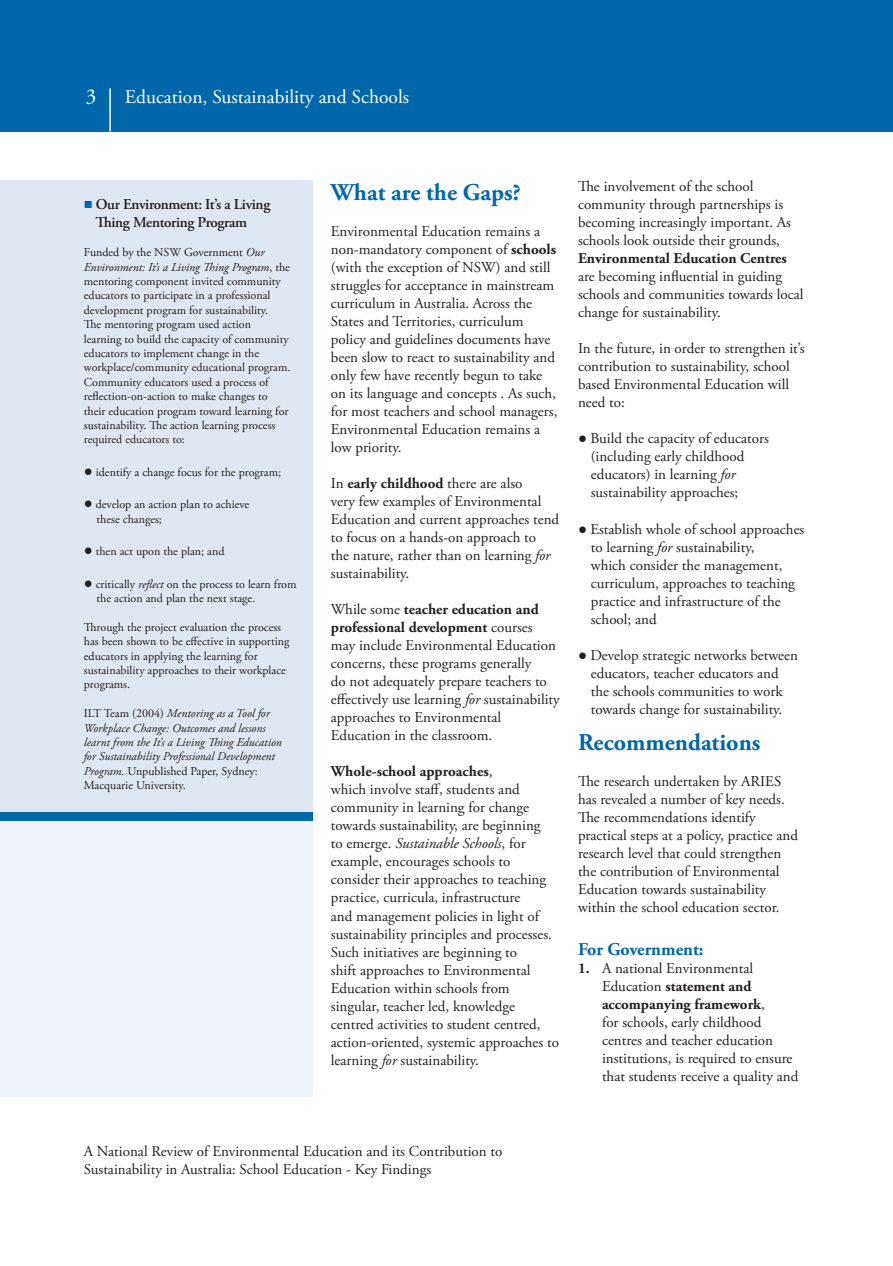
<style>
.page{position:relative;width:893px;height:1266px;background:#fff}
.page>*{position:absolute;margin:0;border:0;box-sizing:border-box;transform-origin:0 0}
.t1{font:700 24px "Adobe Garamond Pro";color:#0067aa}
.t2{font:19.5px "Adobe Garamond Pro";color:#fff}
.t3{font:700 18px "Adobe Garamond Pro";color:#0067aa}
.t4{font:15px/18px "Adobe Garamond Pro";color:#231f20}
.t5{font:600 15px/18px "Adobe Garamond Pro";letter-spacing:-.02em;color:#231f20}
.t6{font:700 15px "Adobe Garamond Pro";color:#231f20}
.t7{font:12px/14.4px "Adobe Garamond Pro";color:#231f20}
.t8{font:italic 12px/14.4px "Adobe Garamond Pro";color:#231f20}
.s1{font-family:"Garamond";font-weight:400;color:#0067aa}
.s2{font-style:italic}
.s3{font-family:"Garamond";font-size:15px}
.s4{font-style:normal}
.s5{font-weight:700}
.s6{font-family:"Garamond"}
</style>
<div class="page">
<div style="left:0;top:816px;width:313px;height:281px;background:#eef3f9"></div>
<div style="left:0;top:180px;width:313px;height:633px;background:#dfe7f3"></div>
<div style="left:0;top:811px;width:313px;height:9px;background:#0067aa"></div>
<div style="left:0;top:0;width:893px;height:131px;background:#0067aa"></div>
<hr style="left:109px;top:88px;width:2px;height:43px;background:#fff">
<h2 class="t2" style="left:125px;top:85px;width:286px">Education, Sustainability and Schools</h2>
<p class="t5" style="left:95px;top:196px;width:176px;text-indent:-12px"><span class="s1">■</span> Our Environment: It’s a Living<br>Thing Mentoring Program</p>
<p class="t7" style="left:84px;top:245px;width:208px">Funded by the NSW Government <span class="s2">Our Environment: It’s a Living Thing Program</span>, the mentoring component invited community educators to participate in a professional development program for sustainability.<br>The mentoring program used action learning to build the capacity of community educators to implement change in the workplace/community educational program.<br>Community educators used a process of reflection-on-action to make changes to their education program toward learning for sustainability. The action learning process required educators to:</p>
<p class="t7" style="left:84px;top:465px;width:199px"><span class="s3">●</span> identify a change focus for the program;</p>
<p class="t7" style="left:97px;top:497px;width:154px;text-indent:-13px"><span class="s3">●</span> develop an action plan to achieve these changes;</p>
<p class="t7" style="left:84px;top:544px;width:142px"><span class="s3">●</span> then act upon the plan; and</p>
<p class="t7" style="left:97px;top:577px;width:201px;text-indent:-13px"><span class="s3">●</span> critically <span class="s2">reflect</span> on the process to learn from the action and plan the next stage.</p>
<p class="t7" style="left:84px;top:620px;width:207px">Through the project evaluation the process has been shown to be effective in supporting educators in applying the learning for sustainability approaches to their workplace programs.</p>
<p class="t8" style="left:84px;top:706px;width:199px"><span class="s4">ILT Team (2004)</span> Mentoring as a Tool for Workplace Change: Outcomes and lessons learnt from the It’s a Living Thing Education for Sustainability Professional Development Program<span class="s4">. Unpublished Paper, Sydney:<br>Macquarie University.</span></p>
<h1 class="t1" style="left:331px;top:178px;width:191px">What are the Gaps?</h1>
<p class="t4" style="left:331px;top:223px;width:228px">Environmental Education remains a non-mandatory component of <span class="s5">schools </span>(with the exception of NSW) and still struggles for acceptance in mainstream curriculum in Australia. Across the States and Territories, curriculum policy and guidelines documents have been slow to react to sustainability and only few have recently begun to take on its language and concepts . As such, for most teachers and school managers, Environmental Education remains a low priority.</p>
<p class="t4" style="left:331px;top:475px;width:230px">In <span class="s5">early childhood</span> there are also<br>very few examples of Environmental<br>Education and current approaches tend to focus on a hands-on approach to<br>the nature, rather than on learning <span class="s2">for </span>sustainability.</p>
<p class="t4" style="left:331px;top:601px;width:230px">While some <span class="s5">teacher education and professional development</span> courses may include Environmental Education concerns, these programs generally<br>do not adequately prepare teachers to effectively use learning <span class="s2">for</span> sustainability approaches to Environmental Education in the classroom.</p>
<p class="t4" style="left:331px;top:763px;width:229px"><span class="s5">Whole-school approaches</span>,<br>which involve staff, students and community in learning for change towards sustainability, are beginning<br>to emerge. <span class="s2">Sustainable Schools</span>, for example, encourages schools to consider their approaches to teaching practice, curricula, infrastructure<br>and management policies in light of sustainability principles and processes.<br>Such initiatives are beginning to<br>shift approaches to Environmental Education within schools from singular, teacher led, knowledge centred activities to student centred, action-oriented, systemic approaches to learning <span class="s2">for</span> sustainability.</p>
<p class="t4" style="left:578px;top:178px;width:215px">The involvement of the school community through partnerships is becoming increasingly important. As schools look outside their grounds,</p>
<p class="t6" style="left:578px;top:250px;width:210px">Environmental Education Centres</p>
<p class="t4" style="left:578px;top:268px;width:227px">are becoming influential in guiding schools and communities towards local change for sustainability.</p>
<p class="t4" style="left:578px;top:340px;width:228px">In the future, in order to strengthen it’s contribution to sustainability, school based Environmental Education will need to:</p>
<p class="t4" style="left:590px;top:430px;width:180px;text-indent:-13px"><span class="s6">●</span> Build the capacity of educators (including early childhood educators) in learning <span class="s2">for </span>sustainability approaches;</p>
<p class="t4" style="left:590px;top:520px;width:215px;text-indent:-13px"><span class="s6">●</span> Establish whole of school approaches to learning <span class="s2">for</span> sustainability,<br>which consider the management, curriculum, approaches to teaching practice and infrastructure of the school; and</p>
<p class="t4" style="left:578px;top:646px;width:221px;text-align:center"><span class="s6">●</span> Develop strategic networks between educators, teacher educators and<br>the schools communities to work towards change for sustainability.</p>
<h1 class="t1" style="left:578px;top:728px;width:184px">Recommendations</h1>
<p class="t4" style="left:578px;top:772px;width:222px">The research undertaken by ARIES has revealed a number of key needs.<br>The recommendations identify practical steps at a policy, practice and research level that could strengthen the contribution of Environmental Education towards sustainability within the school education sector.</p>
<p class="t3" style="left:578px;top:938px;width:127px">For Government:</p>
<p class="t4" style="left:602px;top:959px;width:198px;text-indent:-24px"><span class="s5">1.</span> A national Environmental<br>Education <span class="s5">statement and accompanying framework</span>,<br>for schools, early childhood centres and teacher education institutions, is required to ensure that students receive a quality and</p>
<p class="t4" style="left:84px;top:1142px;width:420px">A National Review of Environmental Education and its Contribution to<br>Sustainability in Australia: School Education - Key Findings</p>
</div>
